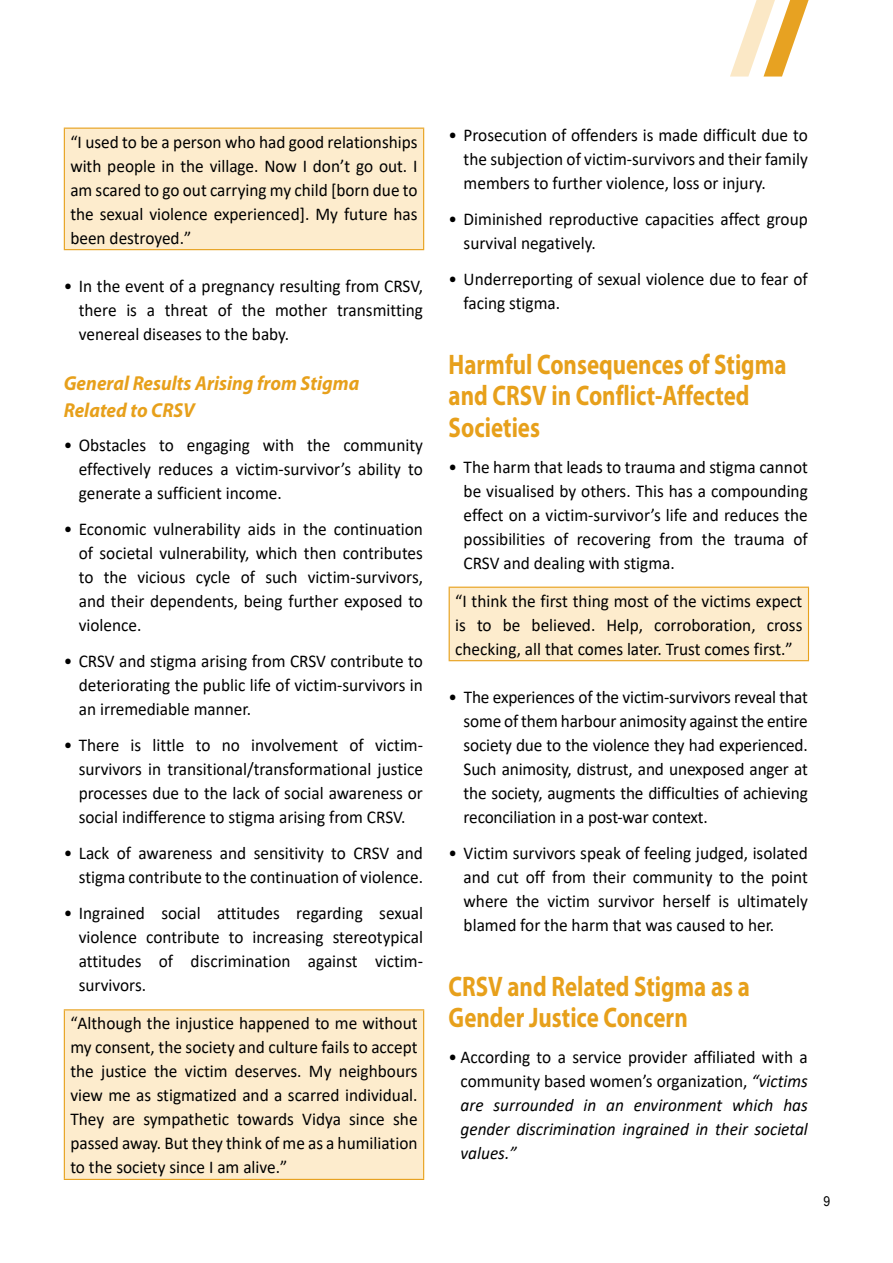
<style>
.page{position:relative;width:893px;height:1263px;background:#fff}
.page>*{position:absolute;margin:0;border:0;box-sizing:border-box;transform-origin:0 0}
.t1{font:700 28.35px/31.5px "Myriad Pro";color:#e7a01b;scale:.81 1}
.t2{font:italic 700 20.25px/27px "Myriad Pro";color:#e7a01b;scale:.94 1}
.t3{font:18px/24px "Calibri";color:#000;text-align:justify;scale:.96 1}
.t4{font:italic 18px/24px "Calibri";color:#000;text-align:justify;scale:.96 1}
.t5{font:13.5px "Arial Narrow";color:#000;scale:1.1 1}
.s1{font-style:normal}
</style>
<div class="page">
<svg style="left:730px;top:0;width:79px;height:77px"></svg>
<div style="left:64px;top:128px;width:360px;height:122px;background:#fdeccd"></div>
<hr style="left:64px;top:128px;width:360px;height:1px;background:#e7a01b">
<hr style="left:64px;top:129px;width:1px;height:120px;background:#e7a01b">
<hr style="left:423px;top:129px;width:1px;height:120px;background:#e7a01b">
<hr style="left:64px;top:249px;width:360px;height:1px;background:#e7a01b">
<div style="left:64px;top:1010px;width:360px;height:169px;background:#fdeccd"></div>
<hr style="left:64px;top:1009px;width:360px;height:1px;background:#e7a01b">
<hr style="left:64px;top:1010px;width:1px;height:169px;background:#e7a01b">
<hr style="left:423px;top:1010px;width:1px;height:169px;background:#e7a01b">
<hr style="left:64px;top:1179px;width:360px;height:1px;background:#e7a01b">
<div style="left:449px;top:587px;width:359px;height:74px;background:#fdeccd"></div>
<hr style="left:449px;top:587px;width:360px;height:1px;background:#e7a01b">
<hr style="left:449px;top:588px;width:1px;height:72px;background:#e7a01b">
<hr style="left:808px;top:588px;width:1px;height:72px;background:#e7a01b">
<hr style="left:449px;top:660px;width:360px;height:1px;background:#e7a01b">
<p class="t3" style="left:70px;top:129px;width:363px">“I used to be a person who had good relationships with people in the village. Now I don’t go out. I am scared to go out carrying my child [born due to the sexual violence experienced]. My future has been destroyed.”</p>
<p class="t3" style="left:79px;top:274px;width:360px;text-indent:-15px">• In the event of a pregnancy resulting from CRSV, there is a threat of the mother transmitting venereal diseases to the baby.</p>
<p class="t2" style="left:64px;top:369px;width:316px">General Results Arising from Stigma<br>Related to CRSV</p>
<p class="t3" style="left:79px;top:433px;width:360px;text-indent:-15px">• Obstacles to engaging with the community effectively reduces a victim-survivor’s ability to generate a sufficient income.</p>
<p class="t3" style="left:79px;top:517px;width:360px;text-indent:-15px">• Economic vulnerability aids in the continuation of societal vulnerability, which then contributes to the vicious cycle of such victim-survivors, and their dependents, being further exposed to violence.</p>
<p class="t3" style="left:79px;top:649px;width:360px;text-indent:-15px">• CRSV and stigma arising from CRSV contribute to deteriorating the public life of victim-survivors in an irremediable manner.</p>
<p class="t3" style="left:79px;top:733px;width:360px;text-indent:-15px">• There is little to no involvement of victim&shy;survivors in transitional/transformational justice processes due to the lack of social awareness or social indifference to stigma arising from CRSV.</p>
<p class="t3" style="left:64px;top:841px;width:376px;text-align:right">• Lack of awareness and sensitivity to CRSV and stigma contribute to the continuation of violence.</p>
<p class="t3" style="left:79px;top:901px;width:360px;text-indent:-15px">• Ingrained social attitudes regarding sexual violence contribute to increasing stereotypical attitudes of discrimination against victim&shy;survivors.</p>
<p class="t3" style="left:70px;top:1011px;width:363px">“Although the injustice happened to me without my consent, the society and culture fails to accept the justice the victim deserves. My neighbours view me as stigmatized and a scarred individual.<br>They are sympathetic towards Vidya since she passed away. But they think of me as a humiliation to the society since I am alive.”</p>
<p class="t3" style="left:464px;top:123px;width:360px;text-indent:-15px">• Prosecution of offenders is made difficult due to the subjection of victim-survivors and their family members to further violence, loss or injury.</p>
<p class="t3" style="left:464px;top:207px;width:360px;text-indent:-15px">• Diminished reproductive capacities affect group survival negatively.</p>
<p class="t3" style="left:464px;top:267px;width:360px;text-indent:-15px">• Underreporting of sexual violence due to fear of facing stigma.</p>
<h1 class="t1" style="left:449px;top:347px;width:419px">Harmful Consequences of Stigma and CRSV in Conflict-Affected<br>Societies</h1>
<p class="t3" style="left:464px;top:454px;width:360px;text-indent:-15px">• The harm that leads to trauma and stigma cannot be visualised by others. This has a compounding effect on a victim-survivor’s life and reduces the possibilities of recovering from the trauma of CRSV and dealing with stigma.</p>
<p class="t3" style="left:455px;top:588px;width:363px">“I think the first thing most of the victims expect is to be believed. Help, corroboration, cross checking, all that comes later. Trust comes first.”</p>
<p class="t3" style="left:464px;top:685px;width:360px;text-indent:-15px">• The experiences of the victim-survivors reveal that some of them harbour animosity against the entire society due to the violence they had experienced.<br>Such animosity, distrust, and unexposed anger at the society, augments the difficulties of achieving reconciliation in a post-war context.</p>
<p class="t3" style="left:464px;top:841px;width:360px;text-indent:-15px">• Victim survivors speak of feeling judged, isolated and cut off from their community to the point where the victim survivor herself is ultimately blamed for the harm that was caused to her.</p>
<h1 class="t1" style="left:449px;top:969px;width:373px">CRSV and Related Stigma as a<br>Gender Justice Concern</h1>
<p class="t4" style="left:461px;top:1044px;width:363px;text-indent:-12px"><span class="s1">• According to a service provider affiliated with a community based women’s organization,</span> “victims are surrounded in an environment which has gender discrimination ingrained in their societal values.”</p>
<p class="t5" style="left:824px;top:1191px;width:8px">9</p>
</div>
